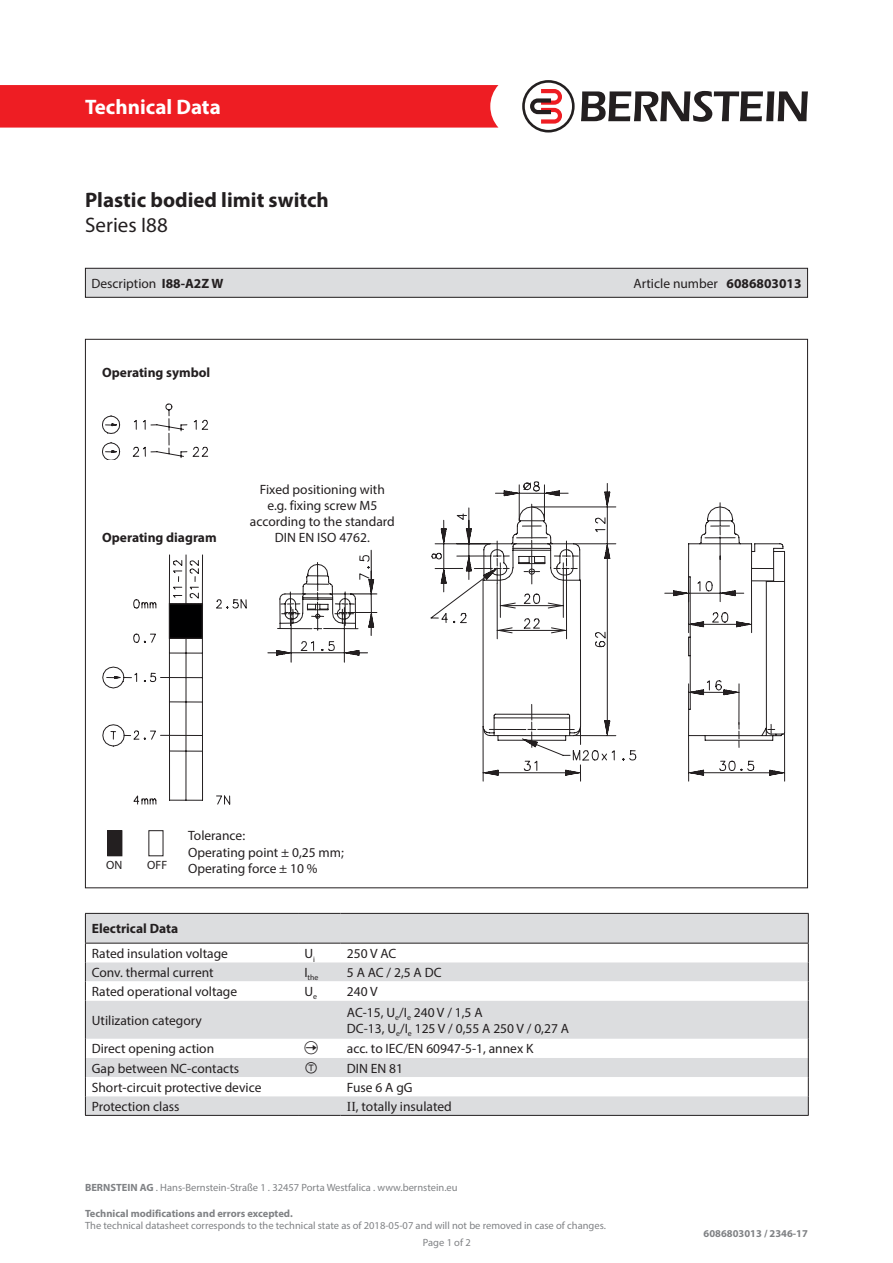
<style>
.page{position:relative;width:893px;height:1263px;background:#fff}
.page>*{position:absolute;margin:0;border:0;box-sizing:border-box;transform-origin:0 0}
.t1{font:700 21px "Myriad Pro";color:#231f20}
.t2{font:700 21px "Myriad Pro";color:#fff}
.t3{font:21px "Myriad Pro";color:#231f20}
.t4{font:13.5px/16.2px "Myriad Pro";color:#231f20}
.t5{font:700 13.5px "Myriad Pro";color:#231f20}
.t6{font:13.5px "Arial Unicode MS";color:#231f20}
.t7{font:12px "Myriad Pro";color:#231f20}
.t8{font:10.5px/16.8px "Myriad Pro";color:#808285}
.t9{font:700 10.5px "Myriad Pro";color:#808285}
.t10{font:7.8px "Myriad Pro";color:#231f20}
.s1{font-weight:700}
.s2{font-family:"Times New Roman"}
</style>
<div class="page">
<div style="left:0;top:85px;width:498px;height:43px;background:#ee1d23"></div>
<svg style="left:581px;top:91px;width:227px;height:31px"></svg>
<svg style="left:522px;top:80px;width:53px;height:53px"></svg>
<svg style="left:102px;top:404px;width:106px;height:56px"></svg>
<svg style="left:482px;top:763px;width:303px;height:19px"></svg>
<svg style="left:431px;top:507px;width:324px;height:265px"></svg>
<svg style="left:482px;top:481px;width:303px;height:282px"></svg>
<svg style="left:102px;top:554px;width:145px;height:250px"></svg>
<svg style="left:267px;top:550px;width:110px;height:112px"></svg>
<div style="left:108px;top:831px;width:14px;height:25px;background:#231f20"></div>
<div style="left:107px;top:830px;width:15px;height:26px;border:1px solid #231f20"></div>
<svg style="left:86px;top:1096px;width:722px;height:19px;background:#dbdcde"></svg>
<svg style="left:86px;top:1000px;width:722px;height:96px;fill:#dcdddf"></svg>
<hr style="left:808px;top:1000px;width:1px;height:39px;background:#231f20">
<svg style="left:808px;top:1039px;width:1px;height:76px"></svg>
<hr style="left:85px;top:1115px;width:213px;height:1px;background:#231f20">
<hr style="left:298px;top:1115px;width:43px;height:1px;background:#231f20">
<hr style="left:341px;top:1115px;width:468px;height:1px;background:#231f20">
<hr style="left:85px;top:913px;width:213px;height:1px;background:#231f20">
<hr style="left:298px;top:913px;width:43px;height:1px;background:#231f20">
<hr style="left:341px;top:913px;width:468px;height:1px;background:#231f20">
<svg style="left:85px;top:914px;width:724px;height:86px"></svg>
<hr style="left:85px;top:1000px;width:1px;height:39px;background:#231f20">
<svg style="left:85px;top:1039px;width:1px;height:76px"></svg>
<div style="left:85px;top:268px;width:722px;height:29px;background:#dcdddf"></div>
<div style="left:85px;top:268px;width:723px;height:30px;border:1px solid #231f20"></div>
<svg style="left:305px;top:1041px;width:13px;height:13px"></svg>
<h1 class="t2" style="left:85px;top:93px;width:137px">Technical Data</h1>
<h1 class="t1" style="left:85px;top:186px;width:245px">Plastic bodied limit switch</h1>
<h1 class="t3" style="left:85px;top:212px;width:84px">Series I88</h1>
<p class="t4" style="left:91px;top:275px;width:133px">Description <span class="s1">I88-A2Z W</span></p>
<p class="t4" style="left:633px;top:275px;width:170px">Article number <span class="s1">6086803013</span></p>
<p class="t5" style="left:102px;top:364px;width:110px">Operating symbol</p>
<p class="t5" style="left:102px;top:528px;width:116px">Operating diagram</p>
<p class="t4" style="left:250px;top:481px;width:146px;text-align:center">Fixed positioning with e.g. fixing screw M5 according to the standard<br>DIN EN ISO 4762.</p>
<p class="t4" style="left:188px;top:827px;width:157px">Tolerance:<br>Operating point ± 0,25 mm;</p>
<p class="t7" style="left:106px;top:858px;width:18px">ON</p>
<p class="t7" style="left:147px;top:858px;width:21px">OFF</p>
<p class="t4" style="left:188px;top:860px;width:131px">Operating force ± 10 %</p>
<p class="t5" style="left:92px;top:920px;width:88px">Electrical Data</p>
<p class="t4" style="left:92px;top:945px;width:138px">Rated insulation voltage</p>
<p class="t4" style="left:304px;top:945px;width:12px">U<sub>i</sub></p>
<p class="t4" style="left:347px;top:945px;width:51px">250 V AC</p>
<p class="t4" style="left:92px;top:964px;width:123px">Conv. thermal current</p>
<p class="t10" style="left:304px;top:972px;width:16px"><sup>I</sup>the</p>
<p class="t4" style="left:347px;top:964px;width:96px">5 A AC / 2,5 A DC</p>
<p class="t4" style="left:92px;top:983px;width:147px">Rated operational voltage</p>
<p class="t4" style="left:304px;top:983px;width:14px">U<sub>e</sub></p>
<p class="t4" style="left:347px;top:983px;width:32px">240 V</p>
<p class="t4" style="left:92px;top:1012px;width:112px">Utilization category</p>
<p class="t4" style="left:347px;top:1004px;width:224px">AC-15, U<sub>e</sub>/I<sub>e</sub> 240 V / 1,5 A<br>DC-13, U<sub>e</sub>/I<sub>e</sub> 125 V / 0,55 A 250 V / 0,27 A</p>
<p class="t4" style="left:92px;top:1040px;width:124px">Direct opening action</p>
<p class="t4" style="left:347px;top:1040px;width:188px">acc. to IEC/EN 60947-5-1, annex K</p>
<p class="t4" style="left:92px;top:1060px;width:149px">Gap between NC-contacts</p>
<p class="t6" style="left:304px;top:1058px;width:15px">Ⓣ</p>
<p class="t4" style="left:347px;top:1060px;width:58px">DIN EN 81</p>
<p class="t4" style="left:92px;top:1079px;width:171px">Short-circuit protective device</p>
<p class="t4" style="left:347px;top:1079px;width:67px">Fuse 6 A gG</p>
<p class="t4" style="left:92px;top:1098px;width:89px">Protection class</p>
<p class="t4" style="left:347px;top:1098px;width:106px"><span class="s2">II</span>, totally insulated</p>
<p class="t8" style="left:85px;top:1179px;width:374px"><span class="s1">BERNSTEIN AG</span> . Hans-Bernstein-Straße 1 . 32457 Porta Westfalica . www.bernstein.eu</p>
<p class="t9" style="left:85px;top:1206px;width:209px">Technical modifications and errors excepted.</p>
<p class="t8" style="left:423px;top:1217px;width:184px;text-indent:-338px">The technical datasheet corresponds to the technical state as of 2018-05-07 and will not be removed in case of changes.<br>Page 1 of 2</p>
<p class="t9" style="left:704px;top:1227px;width:106px">6086803013 / 2346-17</p>
</div>
